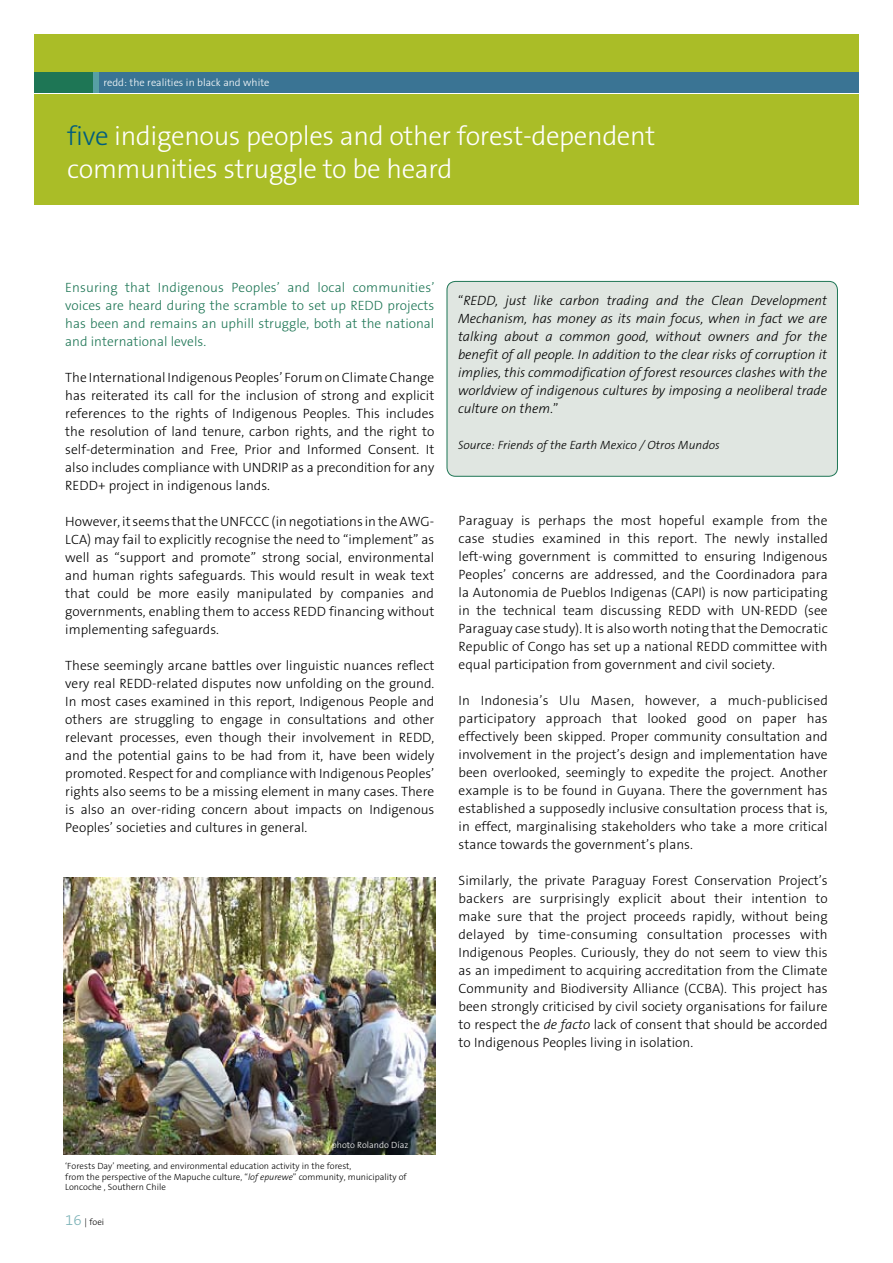
<style>
.page{position:relative;width:893px;height:1263px;background:#fff}
.page>*{position:absolute;margin:0;border:0;box-sizing:border-box;transform-origin:0 0}
.t1{font:300 27px/33px "The Sans B3";letter-spacing:-.015em;color:#fff}
.t2{font:300 13.5px/18px "The Sans B3";color:#000;text-align:justify}
.t3{font:italic 300 13.5px/18px "The Sans B3";color:#000;text-align:justify}
.t4{font:300 13.5px/18px "The Sans B3";color:#1e7655;text-align:justify}
.t5{font:italic 300 12px "The Sans B3";color:#000}
.t6{font:300 10.5px "The Sans B3";color:#fff}
.t7{font:300 9px/10.5px "The Sans B3";color:#000}
.t8{font:300 9px "The Sans B3";color:#fff}
.s1{color:#005d7e}
.s2{font-style:normal}
.s3{font-style:italic}
.s4{font-size:15px;color:#7db3b8}
</style>
<div class="page">
<div style="left:34px;top:34px;width:825px;height:170px;background:#aabd27"></div>
<div style="left:34px;top:72px;width:825px;height:22px;background:#3a7494"></div>
<div style="left:34px;top:72px;width:64px;height:22px;background:#1e7655"></div>
<div style="left:94px;top:72px;width:5px;height:22px;background:#579fa5"></div>
<hr style="left:34px;top:93px;width:825px;height:1px;background:#fff">
<div style="left:447px;top:281px;width:390px;height:195px;background:#e0e6e1;border-radius:9px"></div>
<div style="left:447px;top:281px;width:391px;height:196px;border:1px solid #1e7655;border-radius:9px"></div>
<img style="left:64px;top:877px;width:372px;height:277px">
<p class="t6" style="left:103px;top:77px;width:168px">redd: the realities in black and white</p>
<h1 class="t1" style="left:67px;top:121px;width:589px"><span class="s1">five</span> indigenous peoples and other forest-dependent communities struggle to be heard</h1>
<p class="t4" style="left:65px;top:279px;width:371px">Ensuring that Indigenous Peoples’ and local communities’ voices are heard during the scramble to set up REDD projects has been and remains an uphill struggle, both at the national and international levels.</p>
<p class="t2" style="left:65px;top:369px;width:371px">The International Indigenous Peoples’ Forum on Climate Change has reiterated its call for the inclusion of strong and explicit references to the rights of Indigenous Peoples. This includes the resolution of land tenure, carbon rights, and the right to self-determination and Free, Prior and Informed Consent. It also includes compliance with UNDRIP as a precondition for any REDD+ project in indigenous lands.</p>
<p class="t2" style="left:65px;top:513px;width:371px">However, it seems that the UNFCCC (in negotiations in the AWG-LCA) may fail to explicitly recognise the need to “implement” as well as “support and promote” strong social, environmental and human rights safeguards. This would result in weak text that could be more easily manipulated by companies and governments, enabling them to access REDD financing without implementing safeguards.</p>
<p class="t2" style="left:65px;top:657px;width:371px">These seemingly arcane battles over linguistic nuances reflect very real REDD-related disputes now unfolding on the ground.<br>In most cases examined in this report, Indigenous People and others are struggling to engage in consultations and other relevant processes, even though their involvement in REDD, and the potential gains to be had from it, have been widely promoted. Respect for and compliance with Indigenous Peoples’ rights also seems to be a missing element in many cases. There is also an over-riding concern about impacts on Indigenous Peoples’ societies and cultures in general.</p>
<p class="t3" style="left:458px;top:292px;width:371px"><span class="s2">“</span>REDD, just like carbon trading and the Clean Development Mechanism, has money as its main focus, when in fact we are talking about a common good, without owners and for the benefit of all people. In addition to the clear risks of corruption it implies, this commodification of forest resources clashes with the worldview of indigenous cultures by imposing a neoliberal trade culture on them<span class="s2">.”</span></p>
<p class="t5" style="left:458px;top:439px;width:263px">Source: Friends of the Earth Mexico / Otros Mundos</p>
<p class="t2" style="left:459px;top:512px;width:371px">Paraguay is perhaps the most hopeful example from the case studies examined in this report. The newly installed left-wing government is committed to ensuring Indigenous Peoples’ concerns are addressed, and the Coordinadora para la Autonomia de Pueblos Indigenas (CAPI) is now participating in the technical team discussing REDD with UN-REDD (see Paraguay case study). It is also worth noting that the Democratic Republic of Congo has set up a national REDD committee with equal participation from government and civil society.</p>
<p class="t2" style="left:459px;top:692px;width:371px">In Indonesia’s Ulu Masen, however, a much-publicised participatory approach that looked good on paper has effectively been skipped. Proper community consultation and involvement in the project’s design and implementation have been overlooked, seemingly to expedite the project. Another example is to be found in Guyana. There the government has established a supposedly inclusive consultation process that is, in effect, marginalising stakeholders who take a more critical stance towards the government’s plans.</p>
<p class="t2" style="left:459px;top:872px;width:371px">Similarly, the private Paraguay Forest Conservation Project’s backers are surprisingly explicit about their intention to make sure that the project proceeds rapidly, without being delayed by time-consuming consultation processes with Indigenous Peoples. Curiously, they do not seem to view this as an impediment to acquiring accreditation from the Climate Community and Biodiversity Alliance (CCBA). This project has been strongly criticised by civil society organisations for failure to respect the <span class="s3">de facto</span> lack of consent that should be accorded to Indigenous Peoples living in isolation.</p>
<p class="t8" style="left:332px;top:1140px;width:78px">photo Rolando Díaz</p>
<p class="t7" style="left:65px;top:1161px;width:343px">‘Forests Day’ meeting, and environmental education activity in the forest,<br>from the perspective of the Mapuche culture, “<span class="s3">lof epurewe</span>” community, municipality of<br>Loncoche , Southern Chile</p>
<p class="t7" style="left:65px;top:1217px;width:40px"><span class="s4">16</span> | foei</p>
</div>
